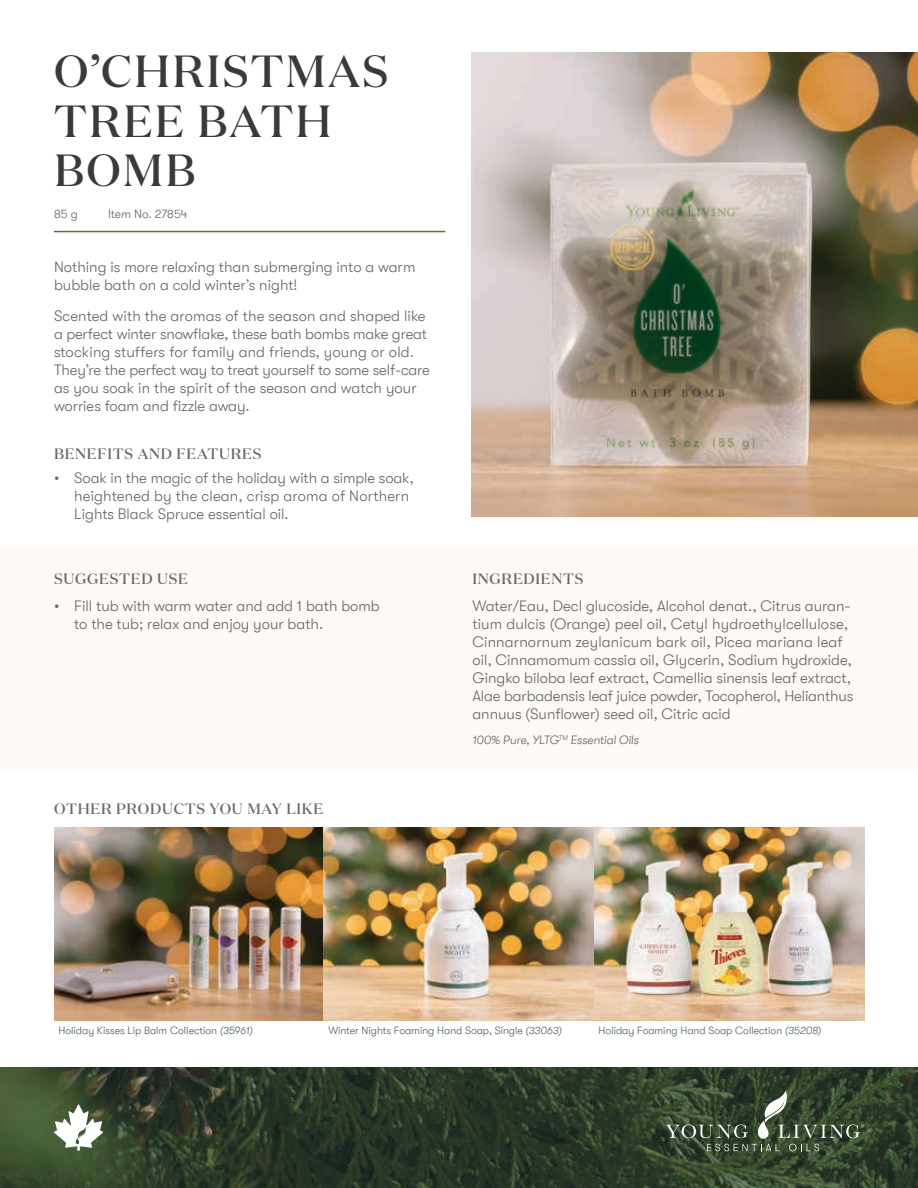
<style>
.page{position:relative;width:918px;height:1188px;background:#fff}
.page>*{position:absolute;margin:0;border:0;box-sizing:border-box;transform-origin:0 0}
.t1{font:500 45px/49.5px "Domaine Display";letter-spacing:.05em;color:#3d3936}
.t2{font:300 15px/18px "GT Walsheim";color:#64666a}
.t3{font:500 15px "Domaine Display";letter-spacing:.05em;color:#64666a}
.t4{font:italic 300 12px "GT Walsheim";letter-spacing:-.01em;color:#64666a}
.t5{font:300 12px "GT Walsheim";color:#64666a}
.t6{font:300 10.5px "GT Walsheim";color:#4c6456}
.s1{font-style:italic}
</style>
<div class="page">
<div style="left:0;top:548px;width:918px;height:223px;background:#fdf9f5"></div>
<img style="left:472px;top:52px;width:446px;height:464px">
<img style="left:54px;top:828px;width:810px;height:192px">
<hr style="left:54px;top:231px;width:391px;height:1px;background:#81633c">
<svg style="left:0;top:1067px;width:918px;height:121px;background:#2d3d28"></svg>
<svg style="left:54px;top:1104px;width:49px;height:47px"></svg>
<svg style="left:666px;top:1090px;width:198px;height:61px;background:#43553e"></svg>
<h1 class="t1" style="left:54px;top:46px;width:336px">O’CHRISTMAS<br>TREE BATH<br>BOMB</h1>
<p class="t5" style="left:54px;top:207px;width:25px">85 g</p>
<p class="t5" style="left:108px;top:207px;width:81px">Item No. 27854</p>
<p class="t2" style="left:54px;top:258px;width:363px">Nothing is more relaxing than submerging into a warm bubble bath on a cold winter’s night!</p>
<p class="t2" style="left:54px;top:307px;width:378px">Scented with the aromas of the season and shaped like a perfect winter snowflake, these bath bombs make great stocking stuffers for family and friends, young or old.<br>They’re the perfect way to treat yourself to some self-care as you soak in the spirit of the season and watch your worries foam and fizzle away.</p>
<p class="t3" style="left:54px;top:444px;width:209px">BENEFITS AND FEATURES</p>
<p class="t2" style="left:74px;top:469px;width:341px;text-indent:-20px">• Soak in the magic of the holiday with a simple soak, heightened by the clean, crisp aroma of Northern<br>Lights Black Spruce essential oil.</p>
<p class="t3" style="left:54px;top:569px;width:135px">SUGGESTED USE</p>
<p class="t2" style="left:74px;top:597px;width:307px;text-indent:-20px">• Fill tub with warm water and add 1 bath bomb to the tub; relax and enjoy your bath.</p>
<p class="t3" style="left:54px;top:799px;width:271px">OTHER PRODUCTS YOU MAY LIKE</p>
<p class="t3" style="left:472px;top:569px;width:112px">INGREDIENTS</p>
<p class="t2" style="left:472px;top:597px;width:382px">Water/Eau, DecI glucoside, Alcohol denat., Citrus auran&shy;tium dulcis (Orange) peel oil, Cetyl hydroethylcellulose, Cinnarnornum zeylanicum bark oil, Picea mariana leaf oil, Cinnamomum cassia oil, Glycerin, Sodium hydroxide, Gingko biloba leaf extract, Camellia sinensis leaf extract, Alae barbadensis leaf juice powder, Tocopherol, Helianthus annuus (Sunflower) seed oil, Citric acid</p>
<p class="t4" style="left:472px;top:733px;width:168px">100% Pure, YLTG<sup>TM</sup> Essential Oils</p>
<p class="t6" style="left:58px;top:1025px;width:196px">Holiday Kisses Lip Balm Collection <span class="s1">(35961)</span></p>
<p class="t6" style="left:328px;top:1025px;width:235px">Winter Nights Foaming Hand Soap, Single <span class="s1">(33063)</span></p>
<p class="t6" style="left:599px;top:1025px;width:224px">Holiday Foaming Hand Soap Collection <span class="s1">(35208)</span></p>
</div>
